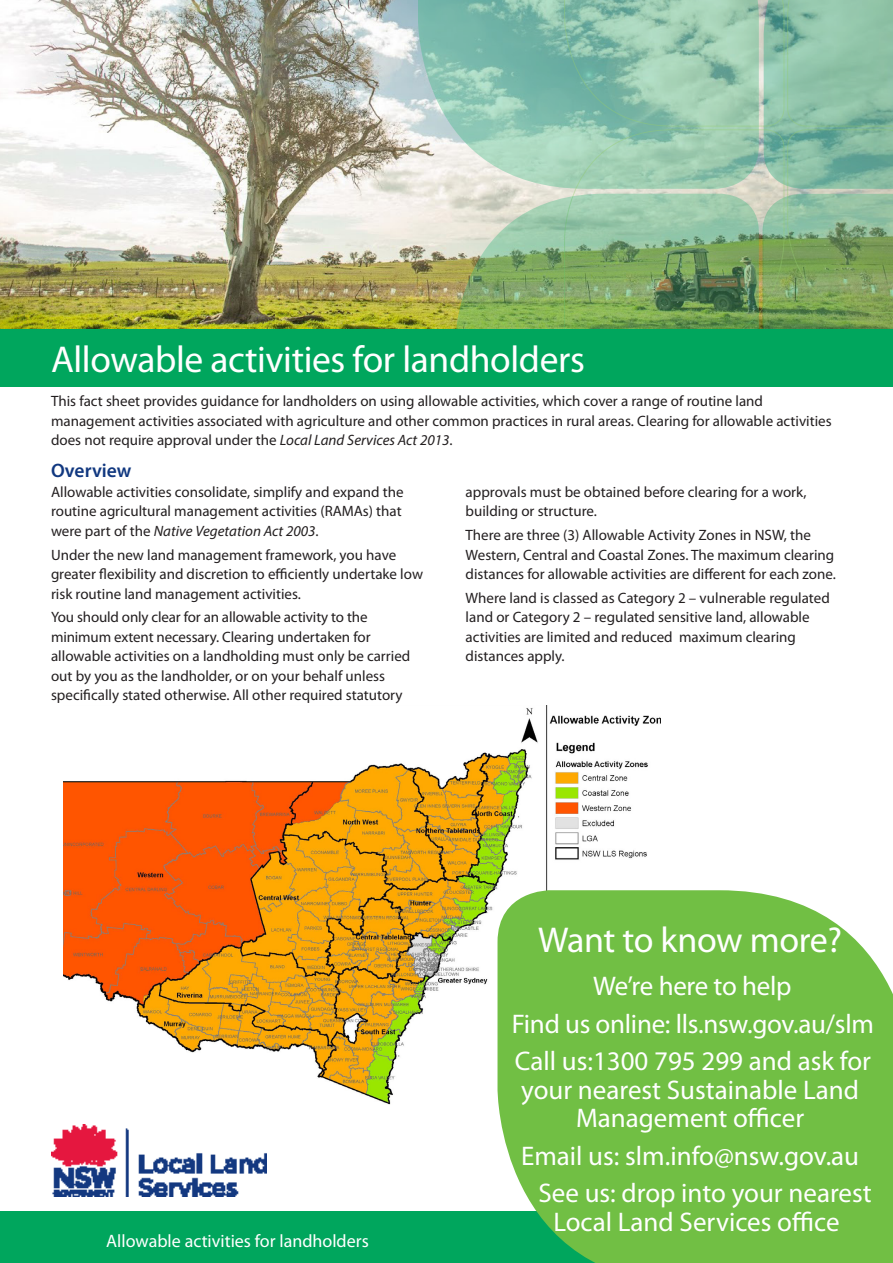
<style>
.page{position:relative;width:893px;height:1263px;background:#fff}
.page>*{position:absolute;margin:0;border:0;box-sizing:border-box;transform-origin:0 0}
.Heading_1{font:37.5px "Myriad Pro";letter-spacing:-.01em;color:#fff}
.Heading_2{font:36px "Myriad Pro";letter-spacing:-.01em;color:#fff}
.t1{font:27px/28.5px "Myriad Pro";color:#fff;text-align:center}
.Light_head{font:600 19.5px "Myriad Pro";color:#113880}
.t2{font:18px "Myriad Pro";color:#fff}
.text{font:15px/19.5px "Myriad Pro";color:#231f20}
.s1{font-style:italic}
</style>
<div class="page">
<img style="left:0;top:0;width:564px;height:329px">
<svg style="left:418px;top:0;width:146px;height:189px;background:#9bc9bb"></svg>
<svg style="left:564px;top:0;width:329px;height:329px;background:#8fbe9e"></svg>
<svg style="left:455px;top:194px;width:304px;height:135px;background:#8bb07d"></svg>
<div style="left:0;top:1212px;width:893px;height:51px;background:#00a65d"></div>
<div style="left:0;top:329px;width:893px;height:58px;background:#00a65d"></div>
<img style="left:51px;top:1124px;width:216px;height:73px">
<img style="left:64px;top:706px;width:596px;height:399px">
<svg style="left:497px;top:890px;width:396px;height:373px;background:#79c354"></svg>
<p class="Heading_1" style="left:51px;top:336px;width:535px">Allowable activities for landholders</p>
<p class="text" style="left:51px;top:391px;width:782px">This fact sheet provides guidance for landholders on using allowable activities, which cover a range of routine land management activities associated with agriculture and other common practices in rural areas. Clearing for allowable activities does not require approval under the <span class="s1">Local Land Services Act 2013</span>.</p>
<p class="Light_head" style="left:51px;top:458px;width:82px">Overview</p>
<p class="text" style="left:51px;top:482px;width:354px">Allowable activities consolidate, simplify and expand the routine agricultural management activities (RAMAs) that were part of the <span class="s1">Native Vegetation Act 2003</span>.</p>
<p class="text" style="left:51px;top:545px;width:373px">Under the new land management framework, you have greater flexibility and discretion to efficiently undertake low risk routine land management activities.</p>
<p class="text" style="left:51px;top:607px;width:361px">You should only clear for an allowable activity to the minimum extent necessary. Clearing undertaken for allowable activities on a landholding must only be carried out by you as the landholder, or on your behalf unless specifically stated otherwise. All other required statutory</p>
<p class="text" style="left:466px;top:482px;width:342px">approvals must be obtained before clearing for a work, building or structure.</p>
<p class="text" style="left:466px;top:525px;width:372px">There are three (3) Allowable Activity Zones in NSW, the<br>Western, Central and Coastal Zones. The maximum clearing distances for allowable activities are different for each zone.</p>
<p class="text" style="left:466px;top:588px;width:366px">Where land is classed as Category 2 – vulnerable regulated land or Category 2 – regulated sensitive land, allowable activities are limited and reduced maximum clearing distances apply.</p>
<p class="t2" style="left:106px;top:1229px;width:264px">Allowable activities for landholders</p>
<p class="Heading_2" style="left:538px;top:918px;width:305px">Want to know more?</p>
<p class="t1" style="left:593px;top:971px;width:200px">We’re here to help</p>
<p class="t1" style="left:512px;top:1009px;width:364px">Find us online: lls.nsw.gov.au/slm</p>
<p class="t1" style="left:515px;top:1046px;width:358px">Call us:1300 795 299 and ask for your nearest Sustainable Land<br>Management officer</p>
<p class="t1" style="left:521px;top:1141px;width:340px">Email us: slm.info@nsw.gov.au</p>
<p class="t1" style="left:553px;top:1178px;width:320px;text-align:left;text-indent:-15px">See us: drop into your nearest<br>Local Land Services office</p>
</div>
